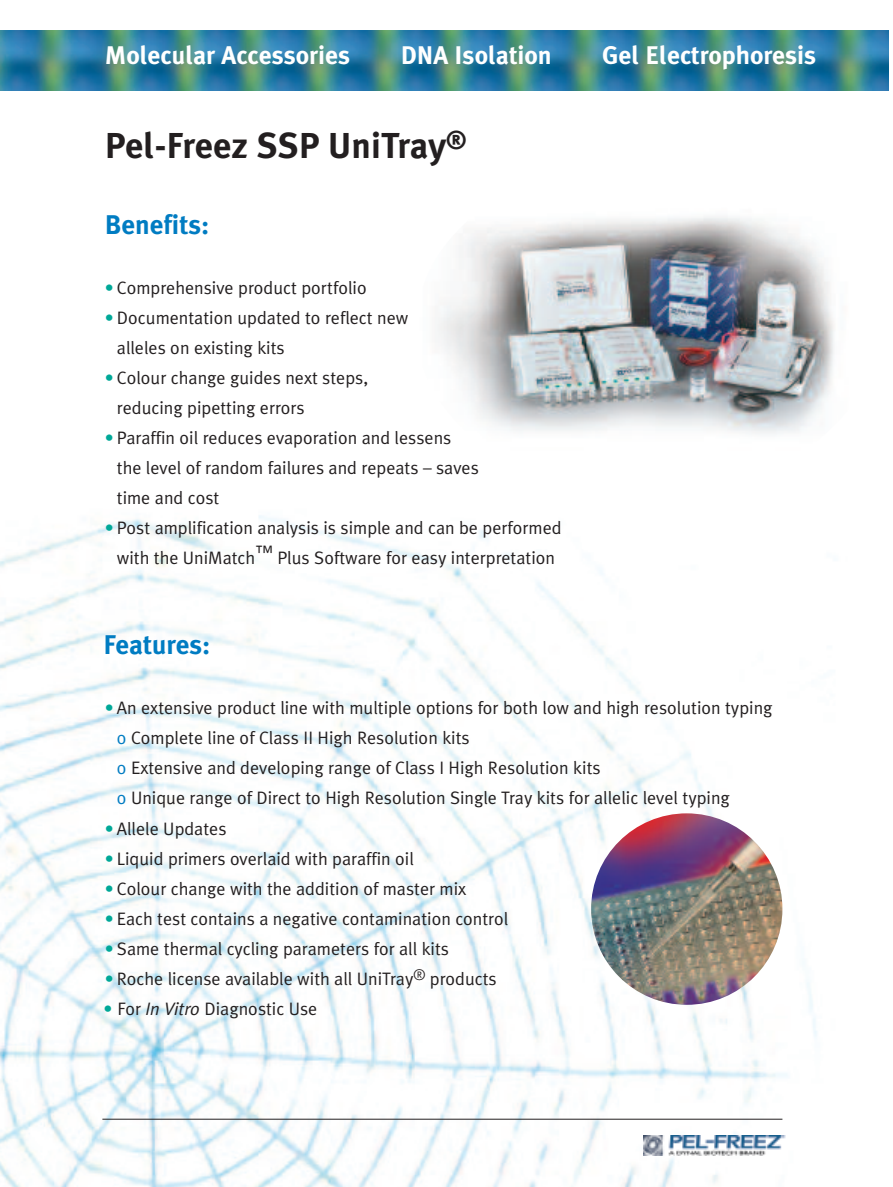
<style>
.page{position:relative;width:893px;height:1187px;background:#fff}
.page>*{position:absolute;margin:0;border:0;box-sizing:border-box;transform-origin:0 0}
.t1{font:700 36px "Meta Plus";color:#231f20}
.t2{font:700 27px "Meta Plus";color:#007cc2}
.t3{font:700 25.5px "Meta Plus";color:#fff}
.t4{font:18px/30px "Meta Plus Normal";color:#231f20}
.s1{color:#00a898}
.s2{color:#007cc2}
.s3{font-style:italic}
</style>
<div class="page">
<img style="left:0;top:515px;width:817px;height:671px">
<img style="left:0;top:31px;width:889px;height:59px">
<img style="left:591px;top:813px;width:191px;height:191px">
<img style="left:437px;top:217px;width:397px;height:217px">
<hr style="left:102px;top:1118px;width:680px;height:1px;background:#231f20">
<img style="left:644px;top:1135px;width:142px;height:20px">
<h3 class="t3" style="left:105px;top:40px;width:247px">Molecular Accessories</h3>
<h3 class="t3" style="left:401px;top:40px;width:153px">DNA Isolation</h3>
<h3 class="t3" style="left:602px;top:40px;width:216px">Gel Electrophoresis</h3>
<h1 class="t1" style="left:105px;top:124px;width:363px">Pel-Freez SSP UniTray<sup>®</sup></h1>
<h2 class="t2" style="left:105px;top:209px;width:106px">Benefits:</h2>
<p class="t4" style="left:105px;top:273px;width:263px"><span class="s1">•</span> Comprehensive product portfolio</p>
<p class="t4" style="left:117px;top:303px;width:293px;text-indent:-12px"><span class="s1">•</span> Documentation updated to reflect new alleles on existing kits</p>
<p class="t4" style="left:117px;top:363px;width:253px;text-indent:-12px"><span class="s1">•</span> Colour change guides next steps, reducing pipetting errors</p>
<p class="t4" style="left:117px;top:423px;width:363px;text-indent:-12px"><span class="s1">•</span> Paraffin oil reduces evaporation and lessens the level of random failures and repeats – saves time and cost</p>
<p class="t4" style="left:105px;top:513px;width:458px;text-align:center"><span class="s1">•</span> Post amplification analysis is simple and can be performed with the UniMatch™ Plus Software for easy interpretation</p>
<h2 class="t2" style="left:104px;top:629px;width:108px">Features:</h2>
<p class="t4" style="left:117px;top:693px;width:657px;text-indent:-12px"><span class="s1">•</span> An extensive product line with multiple options for both low and high resolution typing <span class="s2">o</span> Complete line of Class II High Resolution kits<br><span class="s2">o</span> Extensive and developing range of Class I High Resolution kits<br><span class="s2">o</span> Unique range of Direct to High Resolution Single Tray kits for allelic level typing</p>
<p class="t4" style="left:105px;top:813px;width:123px"><span class="s1">•</span> Allele Updates</p>
<p class="t4" style="left:105px;top:843px;width:310px"><span class="s1">•</span> Liquid primers overlaid with paraffin oil</p>
<p class="t4" style="left:105px;top:873px;width:363px"><span class="s1">•</span> Colour change with the addition of master mix</p>
<p class="t4" style="left:105px;top:903px;width:405px"><span class="s1">•</span> Each test contains a negative contamination control</p>
<p class="t4" style="left:105px;top:933px;width:346px"><span class="s1">•</span> Same thermal cycling parameters for all kits</p>
<p class="t4" style="left:105px;top:963px;width:393px"><span class="s1">•</span> Roche license available with all UniTray<sup>®</sup> products</p>
<p class="t4" style="left:104px;top:993px;width:215px"><span class="s1">•</span> For <span class="s3">In Vitro</span> Diagnostic Use</p>
</div>
